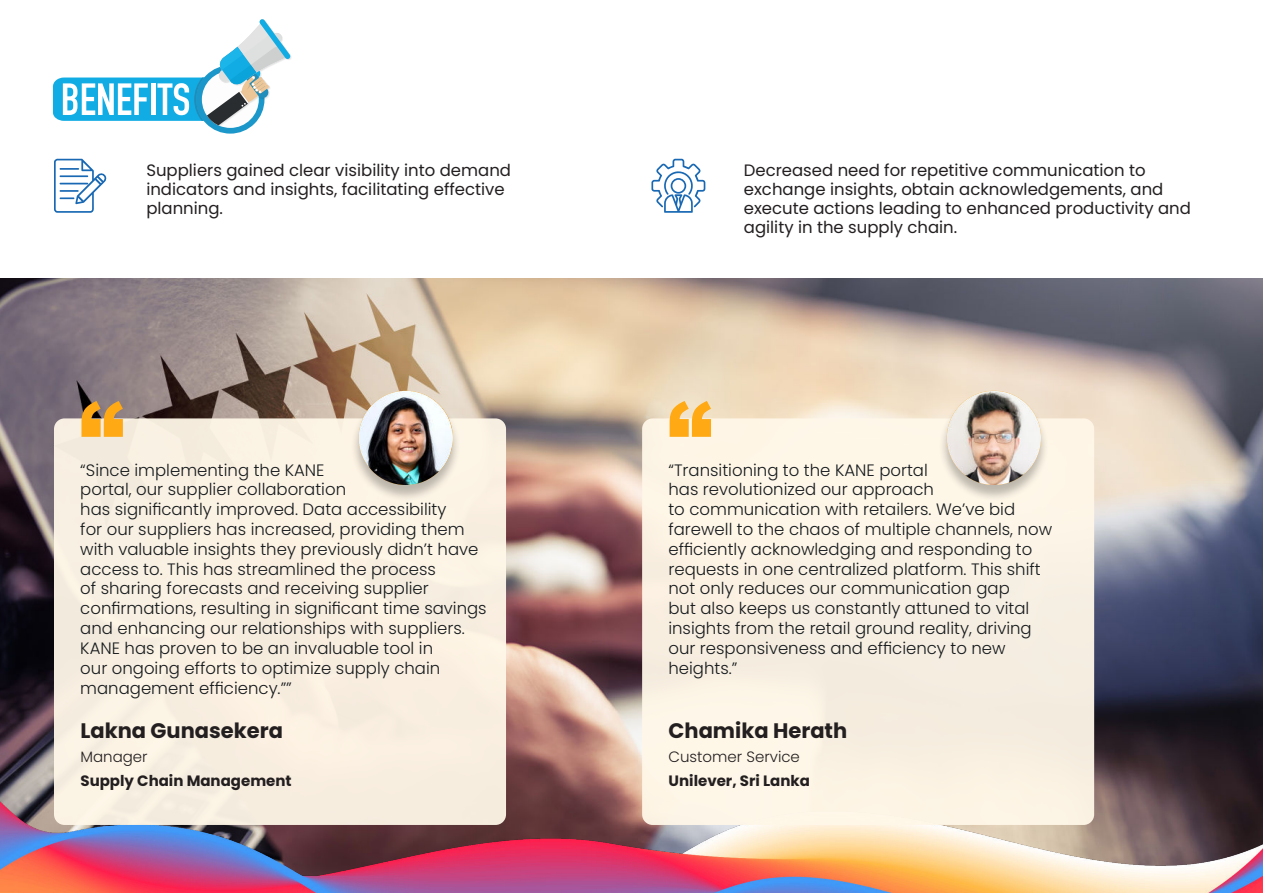
<style>
.page{position:relative;width:1263px;height:893px;background:#fff}
.page>*{position:absolute;margin:0;border:0;box-sizing:border-box;transform-origin:0 0}
.t1{font:900 90px "Arial";color:#ffa914}
.t2{font:700 21px "Poppins";color:#231f20}
.t3{font:300 16.5px/19.8px "Poppins";color:#161a1d}
.t4{font:16.5px/18.9px "Poppins";color:#231f20}
.t5{font:700 15px "Poppins";color:#231f20}
.t6{font:300 15px "Poppins";color:#231f20}
</style>
<div class="page">
<img style="left:0;top:279px;width:1263px;height:435px">
<img style="left:0;top:714px;width:1263px;height:179px">
<div style="left:54px;top:418px;width:452px;height:407px;background:#f9efe1;border-radius:11px"></div>
<div style="left:642px;top:418px;width:452px;height:407px;background:#fff7e8;border-radius:11px"></div>
<svg style="left:54px;top:159px;width:53px;height:54px"></svg>
<svg style="left:651px;top:159px;width:54px;height:54px"></svg>
<svg style="left:52px;top:19px;width:240px;height:115px"></svg>
<div style="left:350px;top:391px;width:111px;height:111px;background:#231f20;opacity:.3"></div>
<img style="left:359px;top:391px;width:94px;height:94px;border-radius:47px">
<div style="left:938px;top:391px;width:111px;height:111px;background:#231f20;opacity:.3"></div>
<img style="left:947px;top:391px;width:94px;height:94px;border-radius:47px">
<p class="t4" style="left:146px;top:161px;width:366px">Suppliers gained clear visibility into demand indicators and insights, facilitating effective planning.</p>
<p class="t4" style="left:744px;top:161px;width:449px">Decreased need for repetitive communication to exchange insights, obtain acknowledgements, and execute actions leading to enhanced productivity and agility in the supply chain.</p>
<h1 class="t1" style="left:79px;top:383px;width:46px">“</h1>
<h1 class="t1" style="left:667px;top:383px;width:46px">“</h1>
<p class="t3" style="left:80px;top:462px;width:408px">“Since implementing the KANE<br>portal, our supplier collaboration<br>has significantly improved. Data accessibility<br>for our suppliers has increased, providing them with valuable insights they previously didn’t have access to. This has streamlined the process<br>of sharing forecasts and receiving supplier confirmations, resulting in significant time savings and enhancing our relationships with suppliers.<br>KANE has proven to be an invaluable tool in<br>our ongoing efforts to optimize supply chain management efficiency.””</p>
<p class="t3" style="left:668px;top:462px;width:385px">“Transitioning to the KANE portal<br>has revolutionized our approach<br>to communication with retailers. We’ve bid farewell to the chaos of multiple channels, now efficiently acknowledging and responding to requests in one centralized platform. This shift not only reduces our communication gap<br>but also keeps us constantly attuned to vital insights from the retail ground reality, driving our responsiveness and efficiency to new heights.”</p>
<p class="t2" style="left:80px;top:718px;width:204px">Lakna Gunasekera</p>
<p class="t6" style="left:80px;top:750px;width:69px">Manager</p>
<p class="t5" style="left:80px;top:772px;width:213px">Supply Chain Management</p>
<p class="t2" style="left:668px;top:718px;width:180px">Chamika Herath</p>
<p class="t6" style="left:668px;top:750px;width:133px">Customer Service</p>
<p class="t5" style="left:668px;top:772px;width:143px">Unilever, Sri Lanka</p>
</div>
